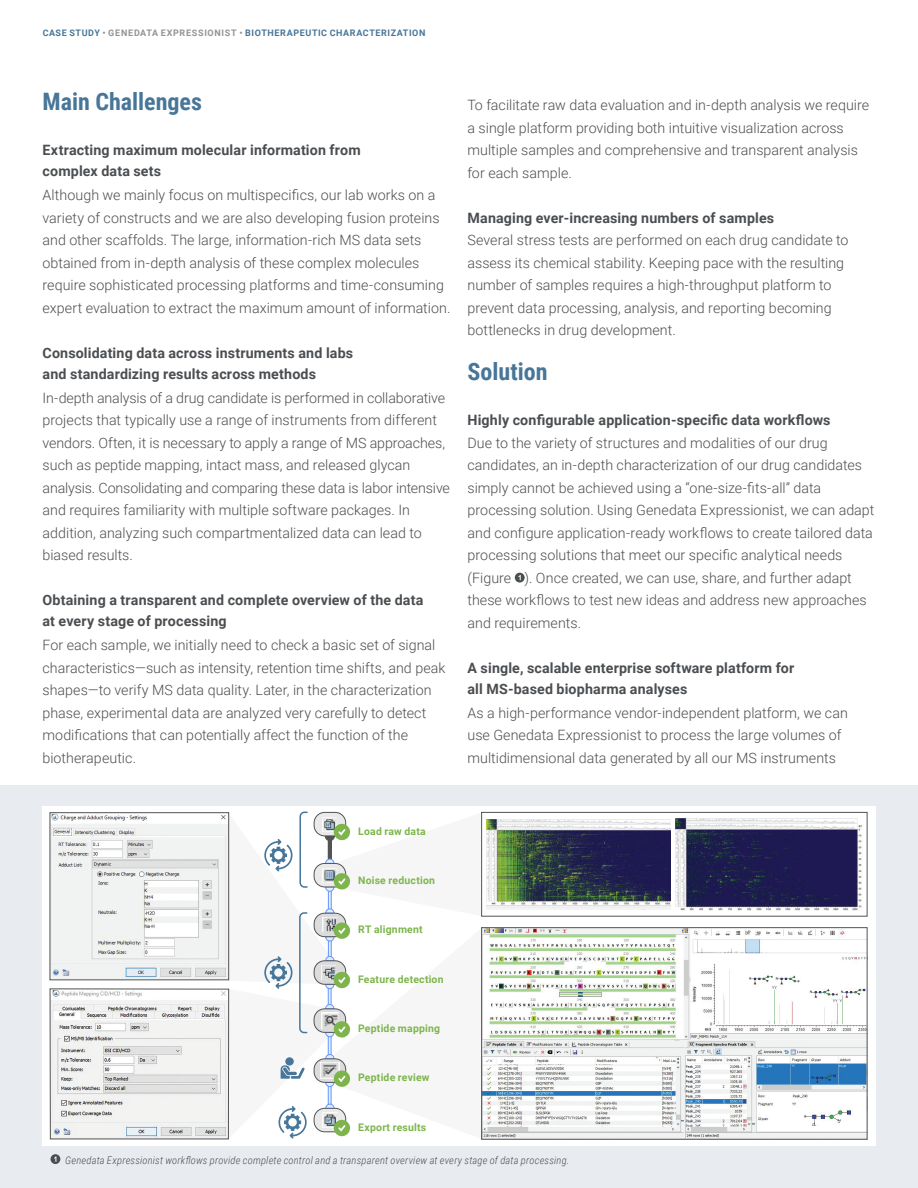
<style>
.page{position:relative;width:918px;height:1188px;background:#fff}
.page>*{position:absolute;margin:0;border:0;box-sizing:border-box;transform-origin:0 0}
._03_Subline_H2{font:700 24px "Roboto Condensed";color:#487698}
._04_Running_TXT{font:300 14.25px/22.5px "Roboto";color:#4b4e51}
._03_Subline_H2-2{font:700 14.25px/21px "Roboto";letter-spacing:.01em;color:#4b4e51}
._06_Caption{font:italic 300 10.5px "Roboto Condensed";letter-spacing:.02em;color:#4b4e51}
.t1{font:700 10.5px "Roboto";letter-spacing:.02em;color:#7db54c}
.t2{font:700 9px "Roboto";letter-spacing:.07em;color:#487698}
.s1{color:#939395}
</style>
<div class="page">
<div style="left:0;top:785px;width:918px;height:403px;background:#e8ecf1"></div>
<svg style="left:51px;top:1154px;width:9px;height:10px"></svg>
<svg style="left:54px;top:1156px;width:2px;height:6px"></svg>
<div style="left:42px;top:806px;width:833px;height:340px;background:#fff"></div>
<img style="left:486px;top:819px;width:185px;height:91px">
<img style="left:676px;top:819px;width:186px;height:91px">
<div style="left:481px;top:812px;width:386px;height:104px;border:1px solid #535355"></div>
<img style="left:483px;top:929px;width:382px;height:208px">
<img style="left:52px;top:814px;width:175px;height:164px">
<div style="left:50px;top:812px;width:179px;height:168px;border:1px solid #535355"></div>
<img style="left:52px;top:991px;width:175px;height:146px">
<div style="left:50px;top:989px;width:179px;height:150px;border:1px solid #535355"></div>
<svg style="left:229px;top:811px;width:253px;height:328px"></svg>
<div style="left:481px;top:927px;width:386px;height:212px;border:1px solid #535355"></div>
<svg style="left:515px;top:573px;width:10px;height:10px"></svg>
<svg style="left:518px;top:575px;width:3px;height:5px"></svg>
<p class="t2" style="left:43px;top:26px;width:384px">CASE STUDY <span class="s1">• GENEDATA EXPRESSIONIST •</span> BIOTHERAPEUTIC CHARACTERIZATION</p>
<p class="_03_Subline_H2" style="left:43px;top:85px;width:161px">Main Challenges</p>
<p class="_03_Subline_H2-2" style="left:43px;top:139px;width:320px">Extracting maximum molecular information from complex data sets</p>
<p class="_04_Running_TXT" style="left:43px;top:183px;width:410px">Although we mainly focus on multispecifics, our lab works on a variety of constructs and we are also developing fusion proteins and other scaffolds. The large, information-rich MS data sets obtained from in-depth analysis of these complex molecules require sophisticated processing platforms and time-consuming expert evaluation to extract the maximum amount of information.</p>
<p class="_03_Subline_H2-2" style="left:43px;top:341px;width:312px">Consolidating data across instruments and labs and standardizing results across methods</p>
<p class="_04_Running_TXT" style="left:43px;top:386px;width:409px">In-depth analysis of a drug candidate is performed in collaborative projects that typically use a range of instruments from different vendors. Often, it is necessary to apply a range of MS approaches, such as peptide mapping, intact mass, and released glycan analysis. Consolidating and comparing these data is labor intensive and requires familiarity with multiple software packages. In addition, analyzing such compartmentalized data can lead to biased results.</p>
<p class="_03_Subline_H2-2" style="left:43px;top:589px;width:382px">Obtaining a transparent and complete overview of the data at every stage of processing</p>
<p class="_04_Running_TXT" style="left:43px;top:633px;width:404px">For each sample, we initially need to check a basic set of signal characteristics—such as intensity, retention time shifts, and peak shapes—to verify MS data quality. Later, in the characterization phase, experimental data are analyzed very carefully to detect modifications that can potentially affect the function of the biotherapeutic.</p>
<p class="_04_Running_TXT" style="left:468px;top:93px;width:403px">To facilitate raw data evaluation and in-depth analysis we require a single platform providing both intuitive visualization across multiple samples and comprehensive and transparent analysis for each sample.</p>
<p class="_03_Subline_H2-2" style="left:468px;top:206px;width:308px">Managing ever-increasing numbers of samples</p>
<p class="_04_Running_TXT" style="left:468px;top:228px;width:383px">Several stress tests are performed on each drug candidate to assess its chemical stability. Keeping pace with the resulting number of samples requires a high-throughput platform to prevent data processing, analysis, and reporting becoming bottlenecks in drug development.</p>
<p class="_03_Subline_H2" style="left:468px;top:355px;width:82px">Solution</p>
<p class="_03_Subline_H2-2" style="left:468px;top:409px;width:365px">Highly configurable application-specific data workflows</p>
<p class="_04_Running_TXT" style="left:468px;top:431px;width:408px">Due to the variety of structures and modalities of our drug candidates, an in-depth characterization of our drug candidates simply cannot be achieved using a “one-size-fits-all” data processing solution. Using Genedata Expressionist, we can adapt and configure application-ready workflows to create tailored data processing solutions that meet our specific analytical needs (Figure ). Once created, we can use, share, and further adapt these workflows to test new ideas and address new approaches and requirements.</p>
<p class="_03_Subline_H2-2" style="left:468px;top:656px;width:328px">A single, scalable enterprise software platform for all MS-based biopharma analyses</p>
<p class="_04_Running_TXT" style="left:468px;top:701px;width:382px">As a high-performance vendor-independent platform, we can use Genedata Expressionist to process the large volumes of multidimensional data generated by all our MS instruments</p>
<p class="t1" style="left:358px;top:824px;width:69px">Load raw data</p>
<p class="t1" style="left:358px;top:873px;width:78px">Noise reduction</p>
<p class="t1" style="left:358px;top:922px;width:66px">RT alignment</p>
<p class="t1" style="left:358px;top:972px;width:87px">Feature detection</p>
<p class="t1" style="left:358px;top:1021px;width:84px">Peptide mapping</p>
<p class="t1" style="left:358px;top:1070px;width:73px">Peptide review</p>
<p class="t1" style="left:358px;top:1120px;width:70px">Export results</p>
<p class="_06_Caption" style="left:65px;top:1153px;width:506px">Genedata Expressionist workflows provide complete control and a transparent overview at every stage of data processing.</p>
</div>
